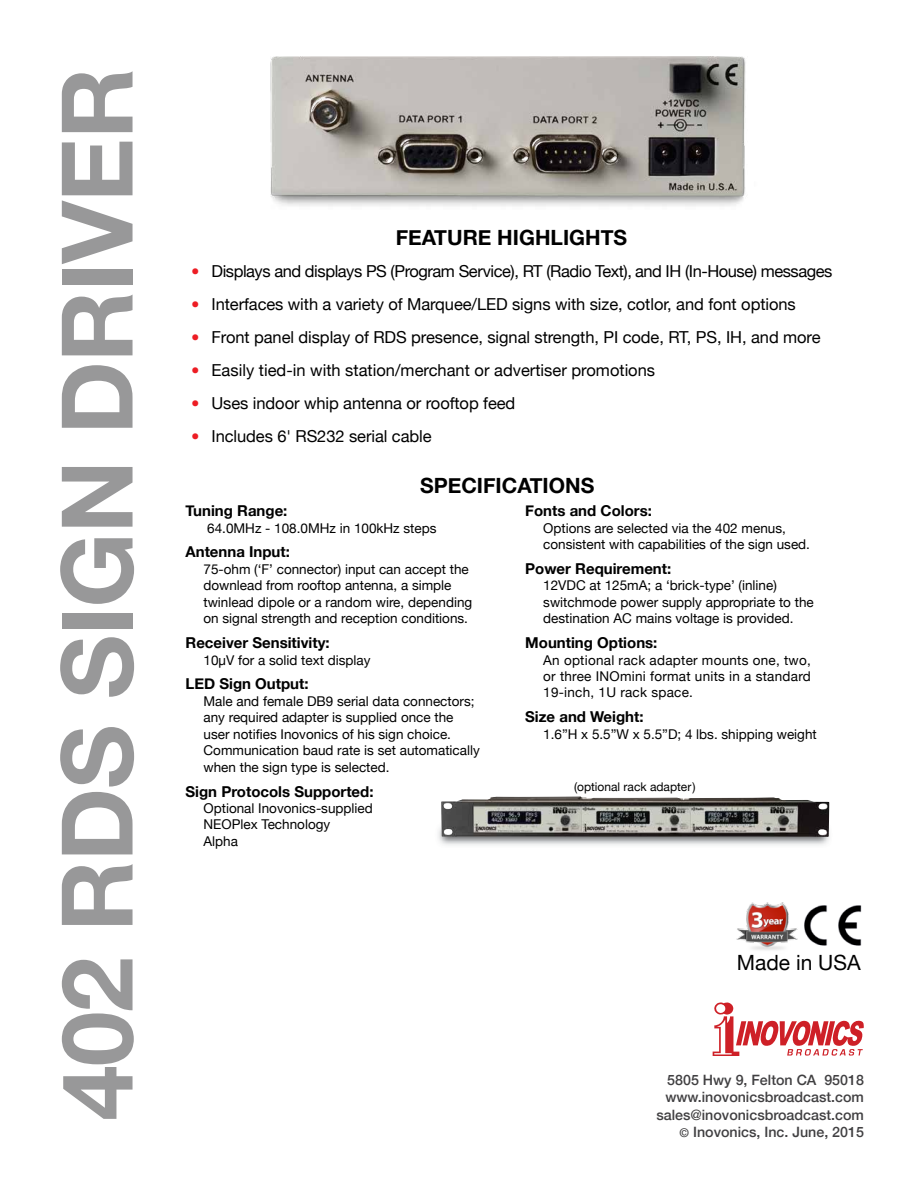
<style>
.page{position:relative;width:918px;height:1188px;background:#fff}
.page>*{position:absolute;margin:0;border:0;box-sizing:border-box;transform-origin:0 0}
.t1{font:700 99px "Helvetica Neue";letter-spacing:-.01em;color:#989899}
.t2{font:700 21px "Helvetica Neue";color:#000}
.t3{font:21px "Helvetica Neue";color:#000}
.t4{font:16.5px "Helvetica Neue";letter-spacing:-.005em;color:#000}
.t5{font:16.5px "Helvetica Neue";letter-spacing:-.025em;color:#000}
.t6{font:700 15px "Helvetica Neue";color:#000}
.t7{font:500 14.25px/17.2px "Helvetica Neue";color:#414042;text-align:right}
.t8{font:13.5px/16.5px "Helvetica Neue";color:#000}
.t9{font:12px "Helvetica Neue";color:#000}
.s1{font-size:27px;color:#ed1d24}
.s2{font-size:12px}
</style>
<div class="page">
<svg style="left:713px;top:1002px;width:151px;height:54px"></svg>
<img style="left:270px;top:56px;width:476px;height:150px">
<img style="left:736px;top:902px;width:62px;height:48px">
<img style="left:804px;top:905px;width:58px;height:41px">
<img style="left:438px;top:809px;width:392px;height:36px">
<img style="left:441px;top:796px;width:388px;height:41px">
<h1 class="t1" style="left:20px;top:1120px;width:1054px;rotate:-90deg">402 RDS SIGN DRIVER</h1>
<h2 class="t2" style="left:396px;top:221px;width:233px">FEATURE HIGHLIGHTS</h2>
<p class="t5" style="left:190px;top:259px;width:644px"><span class="s1">•</span> Displays and displays PS (Program Service), RT (Radio Text), and IH (In-House) messages</p>
<p class="t4" style="left:190px;top:292px;width:607px"><span class="s1">•</span> Interfaces with a variety of Marquee/LED signs with size, cotlor, and font options</p>
<p class="t4" style="left:190px;top:325px;width:632px"><span class="s1">•</span> Front panel display of RDS presence, signal strength, PI code, RT, PS, IH, and more</p>
<p class="t4" style="left:190px;top:358px;width:466px"><span class="s1">•</span> Easily tied-in with station/merchant or advertiser promotions</p>
<p class="t4" style="left:190px;top:391px;width:326px"><span class="s1">•</span> Uses indoor whip antenna or rooftop feed</p>
<p class="t4" style="left:190px;top:424px;width:243px"><span class="s1">•</span> Includes 6' RS232 serial cable</p>
<h2 class="t2" style="left:420px;top:469px;width:176px">SPECIFICATIONS</h2>
<p class="t6" style="left:186px;top:499px;width:103px">Tuning Range:</p>
<p class="t8" style="left:207px;top:520px;width:231px">64.0MHz - 108.0MHz in 100kHz steps</p>
<p class="t6" style="left:186px;top:540px;width:106px">Antenna Input:</p>
<p class="t8" style="left:204px;top:561px;width:270px">75-ohm (‘F’ connector) input can accept the downlead from rooftop antenna, a simple twinlead dipole or a random wire, depending on signal strength and reception conditions.</p>
<p class="t6" style="left:186px;top:631px;width:146px">Receiver Sensitivity:</p>
<p class="t8" style="left:204px;top:652px;width:169px">10µV for a solid text display</p>
<p class="t6" style="left:186px;top:672px;width:125px">LED Sign Output:</p>
<p class="t8" style="left:204px;top:693px;width:278px">Male and female DB9 serial data connectors; any required adapter is supplied once the user notifies Inovonics of his sign choice.<br>Communication baud rate is set automatically when the sign type is selected.</p>
<p class="t6" style="left:186px;top:779px;width:190px">Sign Protocols Supported:</p>
<p class="t8" style="left:204px;top:801px;width:171px">Optional Inovonics-supplied<br>NEOPlex Technology<br>Alpha</p>
<p class="t6" style="left:525px;top:499px;width:128px">Fonts and Colors:</p>
<p class="t8" style="left:543px;top:520px;width:268px">Options are selected via the 402 menus, consistent with capabilities of the sign used.</p>
<p class="t6" style="left:525px;top:557px;width:148px">Power Requirement:</p>
<p class="t8" style="left:543px;top:578px;width:272px">12VDC at 125mA; a ‘brick-type’ (inline) switchmode power supply appropriate to the destination AC mains voltage is provided.</p>
<p class="t6" style="left:525px;top:631px;width:134px">Mounting Options:</p>
<p class="t8" style="left:543px;top:652px;width:269px;text-align:justify">An optional rack adapter mounts one, two, or three INOmini format units in a standard 19-inch, 1U rack space.</p>
<p class="t6" style="left:525px;top:705px;width:120px">Size and Weight:</p>
<p class="t8" style="left:543px;top:726px;width:275px">1.6”H x 5.5”W x 5.5”D; 4 lbs. shipping weight</p>
<p class="t9" style="left:574px;top:778px;width:123px">(optional rack adapter)</p>
<h2 class="t3" style="left:737px;top:947px;width:125px">Made in USA</h2>
<p class="t7" style="left:656px;top:1071px;width:209px">5805 Hwy 9, Felton CA 95018 www.inovonicsbroadcast.com sales@inovonicsbroadcast.com</p>
<p class="t7" style="left:680px;top:1123px;width:186px"><span class="s2">©</span> Inovonics, Inc. June, 2015</p>
</div>
